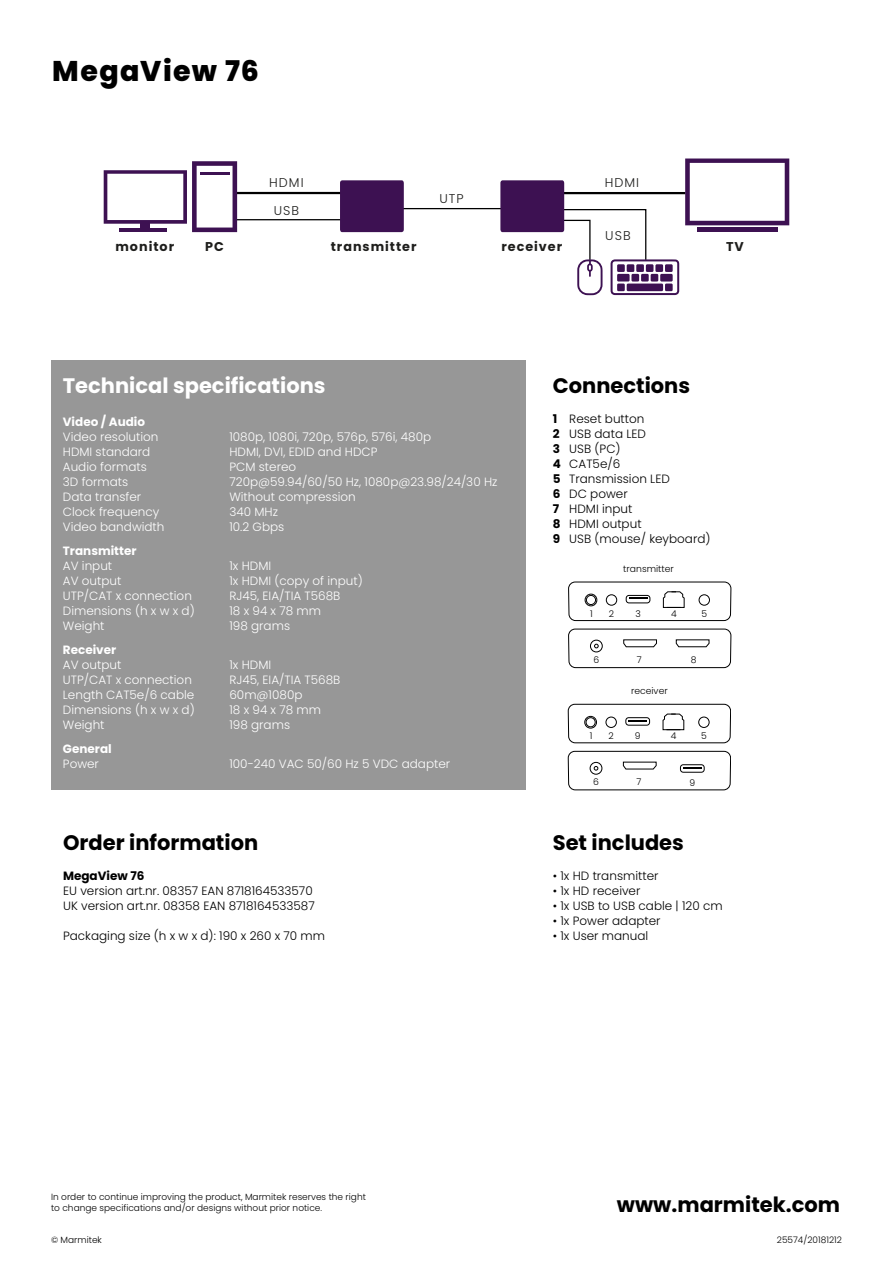
<style>
.page{position:relative;width:893px;height:1263px;background:#fff}
.page>*{position:absolute;margin:0;border:0;box-sizing:border-box;transform-origin:0 0}
.t1{font:800 28.5px "Poppins";letter-spacing:.05em;color:#000}
.t2{font:700 21px "Poppins";color:#000}
.t3{font:700 21px "Poppins";color:#fff}
.t4{font:700 12.75px "Poppins";letter-spacing:.08em;color:#1e1e1c}
.t5{font:300 12.75px "Poppins";letter-spacing:.08em;color:#1e1e1c}
.t6{font:300 12px "Poppins";color:#fff}
.t7{font:300 12px/15px "Poppins";color:#000}
.t8{font:700 12px "Poppins";color:#fff}
.t9{font:700 12px "Poppins";color:#000}
.t10{font:300 9.3px "Poppins";color:#000}
.t11{font:300 9px/11.2px "Poppins";color:#000}
.s1{font-weight:700}
</style>
<div class="page">
<div style="left:51px;top:360px;width:474px;height:430px;background:#979797"></div>
<hr style="left:231px;top:192px;width:110px;height:2px;background:#000">
<hr style="left:402px;top:208px;width:103px;height:1px;background:#000">
<hr style="left:231px;top:219px;width:110px;height:1px;background:#000">
<div style="left:340px;top:180px;width:64px;height:52px;background:#3d1152;border-radius:2px"></div>
<div style="left:500px;top:180px;width:64px;height:52px;background:#3d1152;border-radius:2px"></div>
<svg style="left:554px;top:158px;width:235px;height:137px"></svg>
<hr style="left:697px;top:228px;width:80px;height:4px;background:#3d1152">
<svg style="left:104px;top:161px;width:133px;height:71px"></svg>
<hr style="left:119px;top:228px;width:48px;height:4px;background:#3d1152">
<div style="left:140px;top:223px;width:10px;height:7px;background:#3d1152"></div>
<div style="left:568px;top:629px;width:163px;height:39px;border:1px solid #000;border-radius:7px"></div>
<svg style="left:623px;top:639px;width:34px;height:8px"></svg>
<svg style="left:676px;top:639px;width:34px;height:8px"></svg>
<div style="left:568px;top:582px;width:163px;height:39px;border:1px solid #000;border-radius:7px"></div>
<div style="left:585px;top:594px;width:12px;height:12px;border:1px solid #000;border-radius:50%"></div>
<div style="left:606px;top:594px;width:11px;height:11px;border:1px solid #000;border-radius:50%"></div>
<div style="left:699px;top:594px;width:11px;height:11px;border:1px solid #000;border-radius:50%"></div>
<div style="left:586px;top:595px;width:10px;height:10px;border:1px solid #000;border-radius:50%"></div>
<svg style="left:663px;top:591px;width:22px;height:17px"></svg>
<div style="left:626px;top:595px;width:24px;height:8px;border:1px solid #000;border-radius:3px"></div>
<svg style="left:629px;top:598px;width:18px;height:1px"></svg>
<div style="left:590px;top:640px;width:13px;height:12px;border:1px solid #000;border-radius:50%"></div>
<svg style="left:594px;top:644px;width:5px;height:4px"></svg>
<div style="left:568px;top:704px;width:163px;height:39px;border:1px solid #000;border-radius:7px"></div>
<div style="left:584px;top:716px;width:13px;height:12px;border:1px solid #000;border-radius:50%"></div>
<div style="left:606px;top:717px;width:11px;height:11px;border:1px solid #000;border-radius:50%"></div>
<div style="left:698px;top:717px;width:11px;height:11px;border:1px solid #000;border-radius:50%"></div>
<div style="left:586px;top:717px;width:9px;height:10px;border:1px solid #000;border-radius:50%"></div>
<svg style="left:662px;top:713px;width:22px;height:17px"></svg>
<div style="left:625px;top:717px;width:25px;height:8px;border:1px solid #000;border-radius:3px"></div>
<svg style="left:628px;top:720px;width:19px;height:1px"></svg>
<div style="left:568px;top:751px;width:163px;height:39px;border:1px solid #000;border-radius:7px"></div>
<svg style="left:623px;top:761px;width:34px;height:9px"></svg>
<div style="left:590px;top:762px;width:12px;height:12px;border:1px solid #000;border-radius:50%"></div>
<svg style="left:594px;top:766px;width:4px;height:4px"></svg>
<div style="left:680px;top:764px;width:24px;height:8px;border:1px solid #000;border-radius:3px"></div>
<svg style="left:683px;top:767px;width:19px;height:1px"></svg>
<h1 class="t1" style="left:52px;top:54px;width:208px">MegaView 76</h1>
<p class="t5" style="left:269px;top:175px;width:36px">HDMI</p>
<p class="t5" style="left:605px;top:175px;width:36px">HDMI</p>
<p class="t5" style="left:274px;top:203px;width:27px">USB</p>
<p class="t5" style="left:439px;top:191px;width:26px">UTP</p>
<p class="t5" style="left:605px;top:228px;width:27px">USB</p>
<p class="t4" style="left:205px;top:239px;width:20px">PC</p>
<p class="t4" style="left:331px;top:239px;width:87px">transmitter</p>
<p class="t4" style="left:501px;top:239px;width:62px">receiver</p>
<p class="t4" style="left:115px;top:239px;width:60px">monitor</p>
<p class="t4" style="left:726px;top:239px;width:19px">TV</p>
<h2 class="t3" style="left:63px;top:373px;width:264px">Technical specifications</h2>
<p class="t8" style="left:63px;top:415px;width:84px">Video / Audio</p>
<p class="t6" style="left:63px;top:430px;width:97px">Video resolution</p>
<p class="t6" style="left:229px;top:430px;width:203px">1080p, 1080i, 720p, 576p, 576i, 480p</p>
<p class="t6" style="left:63px;top:445px;width:89px">HDMI standard</p>
<p class="t6" style="left:229px;top:445px;width:150px">HDMI, DVI, EDID and HDCP</p>
<p class="t6" style="left:63px;top:460px;width:85px">Audio formats</p>
<p class="t6" style="left:229px;top:460px;width:68px">PCM stereo</p>
<p class="t6" style="left:63px;top:475px;width:67px">3D formats</p>
<p class="t6" style="left:229px;top:475px;width:270px">720p@59.94/60/50 Hz, 1080p@23.98/24/30 Hz</p>
<p class="t6" style="left:63px;top:490px;width:80px">Data transfer</p>
<p class="t6" style="left:229px;top:490px;width:128px">Without compression</p>
<p class="t6" style="left:63px;top:505px;width:98px">Clock frequency</p>
<p class="t6" style="left:229px;top:505px;width:50px">340 MHz</p>
<p class="t6" style="left:63px;top:520px;width:103px">Video bandwidth</p>
<p class="t6" style="left:229px;top:520px;width:56px">10.2 Gbps</p>
<p class="t8" style="left:63px;top:544px;width:75px">Transmitter</p>
<p class="t6" style="left:63px;top:559px;width:51px">AV input</p>
<p class="t6" style="left:229px;top:559px;width:43px">1x HDMI</p>
<p class="t6" style="left:63px;top:574px;width:60px">AV output</p>
<p class="t6" style="left:229px;top:574px;width:135px">1x HDMI (copy of input)</p>
<p class="t6" style="left:63px;top:589px;width:131px">UTP/CAT x connection</p>
<p class="t6" style="left:229px;top:589px;width:112px">RJ45, EIA/TIA T568B</p>
<p class="t6" style="left:63px;top:604px;width:133px">Dimensions (h x w x d)</p>
<p class="t6" style="left:229px;top:604px;width:93px">18 x 94 x 78 mm</p>
<p class="t6" style="left:63px;top:619px;width:43px">Weight</p>
<p class="t6" style="left:229px;top:619px;width:62px">198 grams</p>
<p class="t8" style="left:63px;top:643px;width:55px">Receiver</p>
<p class="t6" style="left:63px;top:658px;width:60px">AV output</p>
<p class="t6" style="left:229px;top:658px;width:43px">1x HDMI</p>
<p class="t6" style="left:63px;top:673px;width:131px">UTP/CAT x connection</p>
<p class="t6" style="left:229px;top:673px;width:112px">RJ45, EIA/TIA T568B</p>
<p class="t6" style="left:63px;top:688px;width:133px">Length CAT5e/6 cable</p>
<p class="t6" style="left:229px;top:688px;width:75px">60m@1080p</p>
<p class="t6" style="left:63px;top:703px;width:133px">Dimensions (h x w x d)</p>
<p class="t6" style="left:229px;top:703px;width:93px">18 x 94 x 78 mm</p>
<p class="t6" style="left:63px;top:718px;width:43px">Weight</p>
<p class="t6" style="left:229px;top:718px;width:62px">198 grams</p>
<p class="t8" style="left:63px;top:742px;width:50px">General</p>
<p class="t6" style="left:63px;top:757px;width:38px">Power</p>
<p class="t6" style="left:229px;top:757px;width:222px">100-240 VAC 50/60 Hz 5 VDC adapter</p>
<h2 class="t2" style="left:63px;top:831px;width:197px">Order information</h2>
<p class="t9" style="left:63px;top:869px;width:83px">MegaView 76</p>
<p class="t7" style="left:63px;top:884px;width:253px">EU version art.nr. 08357 EAN 8718164533570<br>UK version art.nr. 08358 EAN 8718164533587</p>
<p class="t7" style="left:63px;top:929px;width:264px">Packaging size (h x w x d): 190 x 260 x 70 mm</p>
<h2 class="t2" style="left:553px;top:373px;width:139px">Connections</h2>
<p class="t7" style="left:553px;top:411px;width:159px"><span class="s1">1</span> Reset button<br><span class="s1">2</span> USB data LED<br><span class="s1">3</span> USB (PC)<br><span class="s1">4</span> CAT5e/6<br><span class="s1">5</span> Transmission LED<br><span class="s1">6</span> DC power<br><span class="s1">7</span> HDMI input<br><span class="s1">8</span> HDMI output<br><span class="s1">9</span> USB (mouse/ keyboard)</p>
<p class="t10" style="left:623px;top:563px;width:52px">transmitter</p>
<p class="t10" style="left:590px;top:608px;width:4px">1</p>
<p class="t10" style="left:609px;top:608px;width:7px">2</p>
<p class="t10" style="left:635px;top:608px;width:7px">3</p>
<p class="t10" style="left:671px;top:608px;width:7px">4</p>
<p class="t10" style="left:701px;top:608px;width:7px">5</p>
<p class="t10" style="left:593px;top:654px;width:7px">6</p>
<p class="t10" style="left:637px;top:654px;width:6px">7</p>
<p class="t10" style="left:691px;top:654px;width:7px">8</p>
<p class="t10" style="left:631px;top:686px;width:38px">receiver</p>
<p class="t10" style="left:590px;top:730px;width:4px">1</p>
<p class="t10" style="left:608px;top:730px;width:7px">2</p>
<p class="t10" style="left:635px;top:730px;width:7px">9</p>
<p class="t10" style="left:671px;top:730px;width:7px">4</p>
<p class="t10" style="left:701px;top:730px;width:7px">5</p>
<p class="t10" style="left:593px;top:776px;width:7px">6</p>
<p class="t10" style="left:637px;top:776px;width:6px">7</p>
<p class="t10" style="left:689px;top:777px;width:7px">9</p>
<h2 class="t2" style="left:553px;top:831px;width:133px">Set includes</h2>
<p class="t7" style="left:553px;top:868px;width:107px">• 1x HD transmitter</p>
<p class="t7" style="left:553px;top:883px;width:89px">• 1x HD receiver</p>
<p class="t7" style="left:553px;top:898px;width:171px">• 1x USB to USB cable | 120 cm</p>
<p class="t7" style="left:553px;top:913px;width:109px">• 1x Power adapter</p>
<p class="t7" style="left:553px;top:928px;width:97px">• 1x User manual</p>
<p class="t11" style="left:51px;top:1191px;width:316px">In order to continue improving the product, Marmitek reserves the right to change specifications and/or designs without prior notice.</p>
<p class="t11" style="left:51px;top:1234px;width:52px">© Marmitek</p>
<p class="t11" style="left:777px;top:1234px;width:67px">25574/20181212</p>
<h2 class="t2" style="left:617px;top:1192px;width:225px">www.marmitek.com</h2>
</div>
